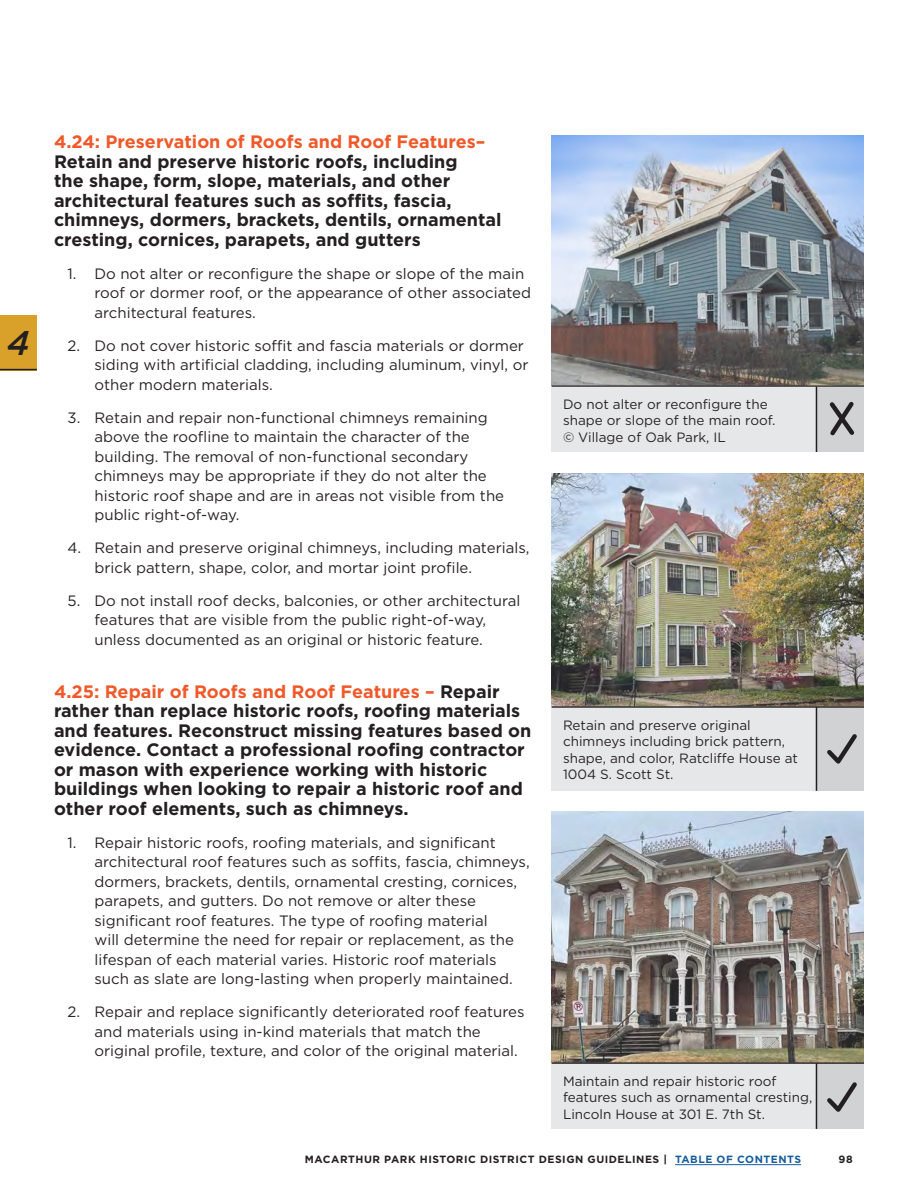
<style>
.page{position:relative;width:918px;height:1188px;background:#fff}
.page>*{position:absolute;margin:0;border:0;box-sizing:border-box;transform-origin:0 0}
.Body{font:italic 500 34.2px "Gotham";color:#231f20}
.Guidelines_-_Reg_-_Nested{font:700 18px/19.5px "Gotham";color:#241f21}
.t1{font:15px/19.5px "Gotham";color:#292426}
.Body-2{font:13.5px/16.5px "Gotham";color:#292426}
.t2{font:700 10.5px "Gotham";letter-spacing:.05em;color:#241f21}
.s1{color:#f05929}
.s2{color:#175d9e}
</style>
<div class="page">
<div style="left:816px;top:386px;width:48px;height:66px;background:#d1d2d4"></div>
<div style="left:816px;top:707px;width:48px;height:84px;background:#d1d2d4"></div>
<div style="left:816px;top:1063px;width:48px;height:66px;background:#d1d2d4"></div>
<div style="left:552px;top:386px;width:264px;height:66px;background:#e6e7e9"></div>
<div style="left:552px;top:707px;width:264px;height:84px;background:#e6e7e9"></div>
<div style="left:552px;top:1063px;width:264px;height:66px;background:#e6e7e9"></div>
<hr style="left:552px;top:385px;width:312px;height:2px;background:#231f20">
<hr style="left:552px;top:706px;width:312px;height:2px;background:#231f20">
<hr style="left:552px;top:1062px;width:312px;height:2px;background:#231f20">
<hr style="left:816px;top:386px;width:1px;height:66px;background:#231f20">
<hr style="left:816px;top:707px;width:1px;height:84px;background:#231f20">
<hr style="left:816px;top:1063px;width:1px;height:66px;background:#231f20">
<svg style="left:827px;top:734px;width:30px;height:30px"></svg>
<svg style="left:827px;top:1082px;width:30px;height:30px"></svg>
<img style="left:552px;top:135px;width:312px;height:251px">
<img style="left:552px;top:474px;width:312px;height:232px">
<img style="left:552px;top:812px;width:312px;height:251px">
<svg style="left:829px;top:401px;width:26px;height:35px"></svg>
<div style="left:0;top:315px;width:37px;height:56px;background:#d9a129"></div>
<hr style="left:0;top:369px;width:37px;height:1px;background:#231f20">
<hr style="left:675px;top:1164px;width:126px;height:1px;background:#175d9e">
<p class="Body" style="left:7px;top:324px;width:24px">4</p>
<p class="Guidelines_-_Reg_-_Nested" style="left:54px;top:132px;width:449px"><span class="s1">4.24: Preservation of Roofs and Roof Features– </span>Retain and preserve historic roofs, including<br>the shape, form, slope, materials, and other architectural features such as soffits, fascia, chimneys, dormers, brackets, dentils, ornamental cresting, cornices, parapets, and gutters</p>
<p class="t1" style="left:94px;top:263px;width:438px;text-indent:-27px">1. Do not alter or reconfigure the shape or slope of the main roof or dormer roof, or the appearance of other associated architectural features.</p>
<p class="t1" style="left:94px;top:335px;width:436px;text-indent:-27px">2. Do not cover historic soffit and fascia materials or dormer siding with artificial cladding, including aluminum, vinyl, or other modern materials.</p>
<p class="t1" style="left:94px;top:407px;width:411px;text-indent:-27px">3. Retain and repair non-functional chimneys remaining above the roofline to maintain the character of the building. The removal of non-functional secondary chimneys may be appropriate if they do not alter the historic roof shape and are in areas not visible from the public right-of-way.</p>
<p class="t1" style="left:94px;top:538px;width:437px;text-indent:-27px">4. Retain and preserve original chimneys, including materials, brick pattern, shape, color, and mortar joint profile.</p>
<p class="t1" style="left:94px;top:590px;width:427px;text-indent:-27px">5. Do not install roof decks, balconies, or other architectural features that are visible from the public right-of-way, unless documented as an original or historic feature.</p>
<p class="Guidelines_-_Reg_-_Nested" style="left:54px;top:681px;width:479px"><span class="s1">4.25: Repair of Roofs and Roof Features –</span> Repair rather than replace historic roofs, roofing materials and features. Reconstruct missing features based on evidence. Contact a professional roofing contractor or mason with experience working with historic buildings when looking to repair a historic roof and other roof elements, such as chimneys.</p>
<p class="t1" style="left:94px;top:833px;width:437px;text-indent:-27px">1. Repair historic roofs, roofing materials, and significant architectural roof features such as soffits, fascia, chimneys, dormers, brackets, dentils, ornamental cresting, cornices, parapets, and gutters. Do not remove or alter these significant roof features. The type of roofing material<br>will determine the need for repair or replacement, as the lifespan of each material varies. Historic roof materials such as slate are long-lasting when properly maintained.</p>
<p class="t1" style="left:94px;top:1002px;width:432px;text-indent:-27px">2. Repair and replace significantly deteriorated roof features and materials using in-kind materials that match the original profile, texture, and color of the original material.</p>
<p class="Body-2" style="left:563px;top:395px;width:214px">Do not alter or reconfigure the shape or slope of the main roof. © Village of Oak Park, IL</p>
<p class="Body-2" style="left:563px;top:716px;width:236px">Retain and preserve original chimneys including brick pattern, shape, and color, Ratcliffe House at<br>1004 S. Scott St.</p>
<p class="Body-2" style="left:563px;top:1072px;width:251px">Maintain and repair historic roof features such as ornamental cresting,<br>Lincoln House at 301 E. 7th St.</p>
<p class="t2" style="left:305px;top:1153px;width:498px">MACARTHUR PARK HISTORIC DISTRICT DESIGN GUIDELINES | <span class="s2">TABLE OF CONTENTS</span></p>
<p class="t2" style="left:839px;top:1153px;width:16px">98</p>
</div>
